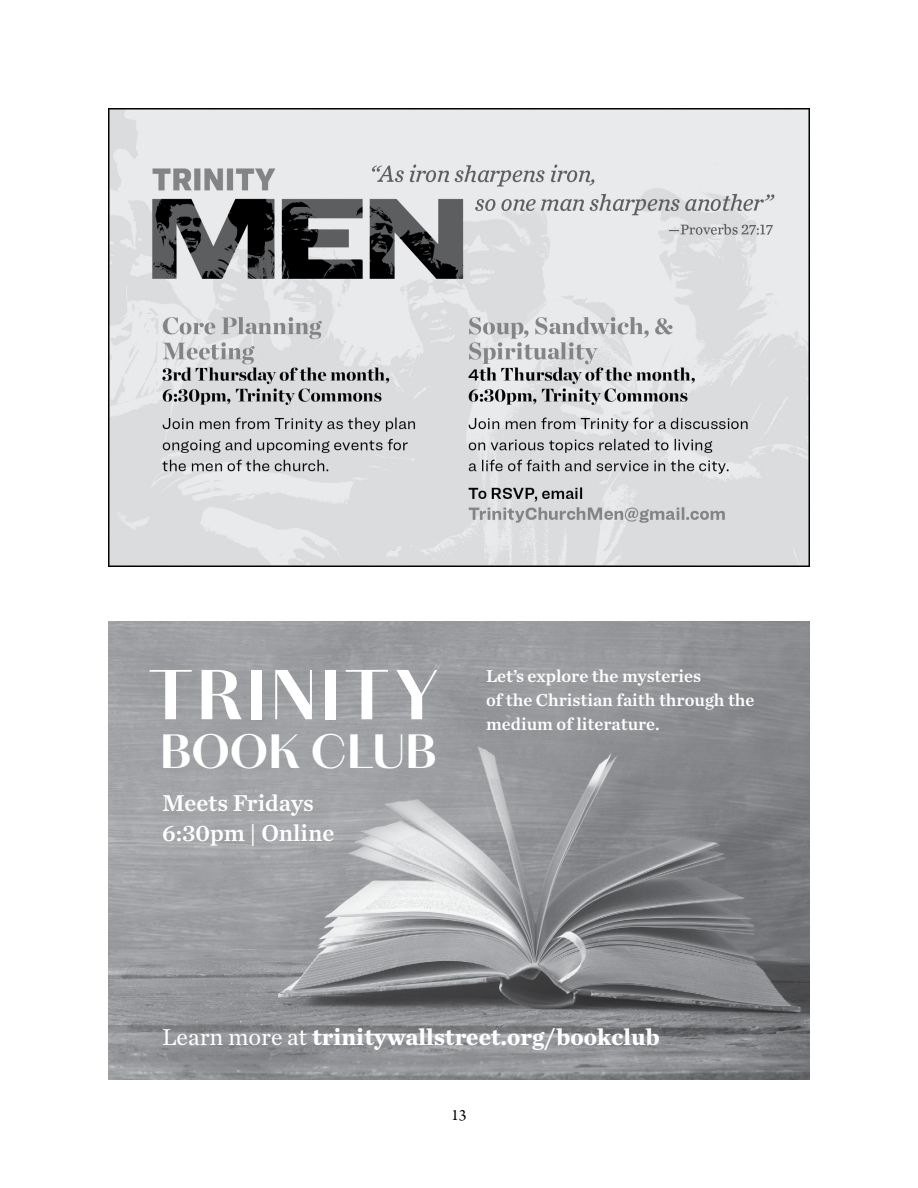
<style>
.page{position:relative;width:918px;height:1188px;background:#fff}
.page>*{position:absolute;margin:0;border:0;box-sizing:border-box;transform-origin:0 0}
.t1{font:700 71.4px "Chiswick TWS Sans";letter-spacing:.065em;color:#fff}
.t2{font:700 48.75px "Chiswick TWS Sans";letter-spacing:.015em;color:#fff}
.t3{font:700 24px "Chronicle Text G1";color:#fff}
.t4{font:24px/30px "Chronicle Text G1 Semi";color:#fff}
.t5{font:18px/24px "Chronicle Text G1 Semi";color:#fff}
.t6{font:16.5px "Arno Pro";color:#000}
.s1{font-weight:400}
</style>
<div class="page">
<img style="left:108px;top:621px;width:702px;height:459px">
<img style="left:108px;top:108px;width:702px;height:459px">
<h1 class="t1" style="left:148px;top:643px;width:291px">TRINITY</h1>
<h2 class="t2" style="left:160px;top:716px;width:278px">BOOK CLUB</h2>
<h3 class="t4" style="left:162px;top:787px;width:174px">Meets Fridays<br>6:30pm | Online</h3>
<p class="t5" style="left:486px;top:663px;width:270px">Let’s explore the mysteries<br>of the Christian faith through the medium of literature.</p>
<h3 class="t3" style="left:162px;top:1018px;width:499px"><span class="s1">Learn more at</span> trinitywallstreet.org/bookclub</h3>
<p class="t6" style="left:451px;top:1106px;width:17px">13</p>
</div>
